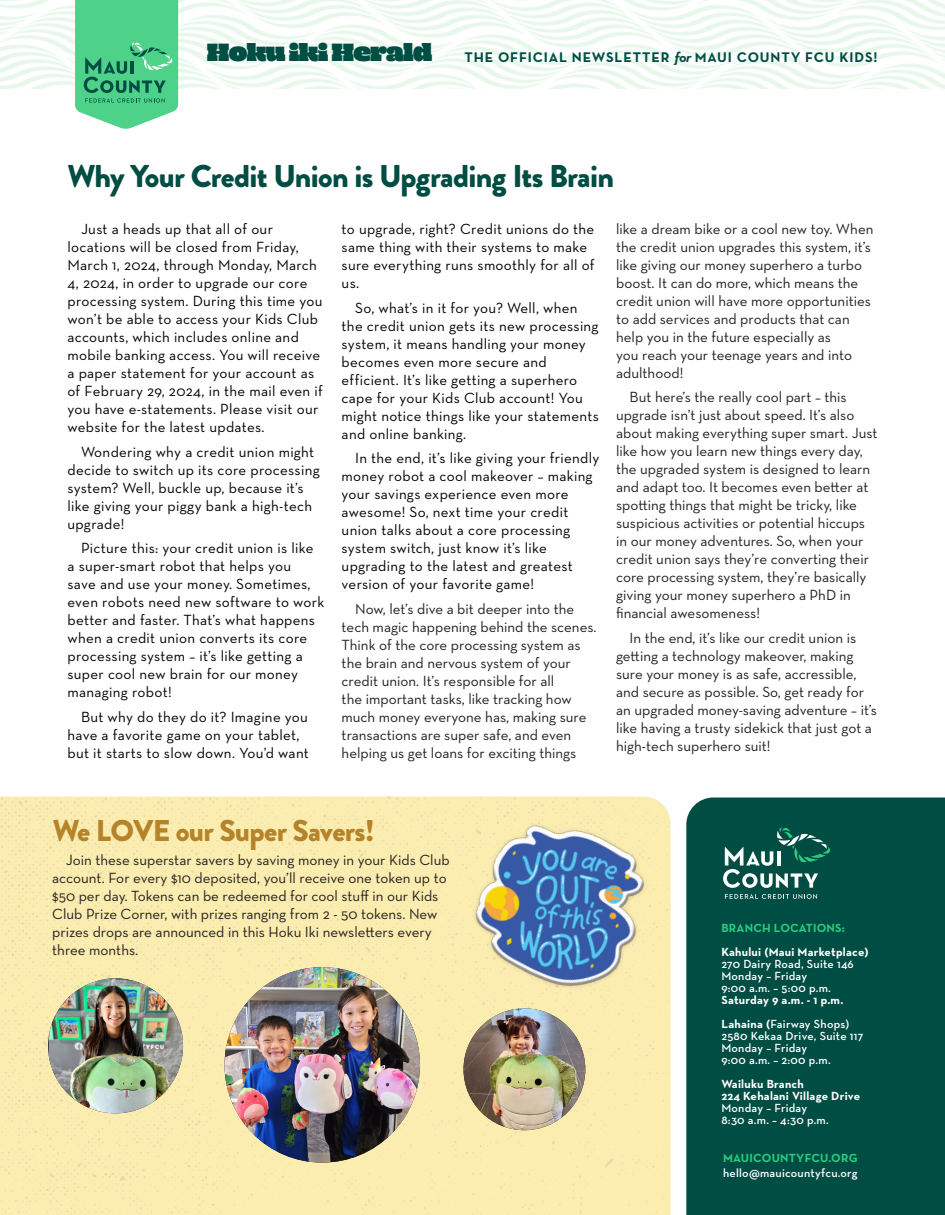
<style>
.page{position:relative;width:945px;height:1215px;background:#fff}
.page>*{position:absolute;margin:0;border:0;box-sizing:border-box;transform-origin:0 0}
.t1{font:900 31.5px "Brandon Grotesque";letter-spacing:-.02em;color:#004d43}
.t2{font:900 30px "Brandon Grotesque";letter-spacing:-.02em;color:#b58329}
.t3{font:25.5px "Mighty Slab One";letter-spacing:-.03em;color:#004d43}
.t4{font:15px/18px "Neutraface Text";color:#231f20}
.t5{font:15px/18px "Neutraface Text";letter-spacing:.02em;color:#000}
.t6{font:700 14.25px "Neutraface Text";letter-spacing:.06em;color:#004d43}
.t7{font:700 12px/12px "Neutraface Text";letter-spacing:.02em;color:#fff}
.t8{font:600 12px/12px "Neutraface Text";letter-spacing:.02em;color:#fff}
.t9{font:700 12px "Neutraface Text";letter-spacing:.02em;color:#28cd7e}
.s1{font-style:italic}
.s2{font-weight:600}
.s3{font-weight:700}
</style>
<div class="page">
<div style="left:686px;top:798px;width:259px;height:417px;background:#004d43"></div>
<div style="left:0;top:796px;width:670px;height:419px;background:#fbedaf"></div>
<img style="left:49px;top:978px;width:134px;height:135px">
<img style="left:225px;top:967px;width:195px;height:196px;border-radius:98px">
<img style="left:460px;top:813px;width:198px;height:194px">
<img style="left:464px;top:1008px;width:121px;height:122px;border-radius:61px">
<img style="left:0;top:0;width:945px;height:88px">
<svg style="left:75px;top:0;width:103px;height:129px"></svg>
<svg style="left:723px;top:827px;width:107px;height:61px"></svg>
<svg style="left:725px;top:894px;width:92px;height:5px"></svg>
<p class="t3" style="left:207px;top:33px;width:227px">Hoku iki Herald</p>
<p class="t6" style="left:465px;top:48px;width:414px">THE OFFICIAL NEWSLETTER <span class="s1">for</span> MAUI COUNTY FCU KIDS!</p>
<p class="t1" style="left:68px;top:154px;width:548px">Why Your Credit Union is Upgrading Its Brain</p>
<p class="t5" style="left:68px;top:220px;width:257px;text-indent:14px">Just a heads up that all of our locations will be closed from Friday, March 1, 2024, through Monday, March 4, 2024, in order to upgrade our core processing system. During this time you won’t be able to access your Kids Club accounts, which includes online and mobile banking access. You will receive a paper statement for your account as of February 29, 2024, in the mail even if you have e-statements. Please visit our website for the latest updates.</p>
<p class="t5" style="left:68px;top:442px;width:254px;text-indent:14px">Wondering why a credit union might decide to switch up its core processing system? Well, buckle up, because it’s like giving your piggy bank a high-tech upgrade!</p>
<p class="t5" style="left:68px;top:539px;width:259px;text-indent:14px">Picture this: your credit union is like<br>a super-smart robot that helps you<br>save and use your money. Sometimes, even robots need new software to work better and faster. That’s what happens when a credit union converts its core processing system – it’s like getting a super cool new brain for our money managing robot!</p>
<p class="t5" style="left:68px;top:708px;width:243px;text-indent:14px">But why do they do it? Imagine you have a favorite game on your tablet, but it starts to slow down. You’d want</p>
<p class="t5" style="left:342px;top:220px;width:255px">to upgrade, right? Credit unions do the same thing with their systems to make sure everything runs smoothly for all of us.</p>
<p class="t5" style="left:342px;top:298px;width:259px;text-indent:14px">So, what’s in it for you? Well, when the credit union gets its new processing system, it means handling your money becomes even more secure and efficient. It’s like getting a superhero cape for your Kids Club account! You might notice things like your statements and online banking.</p>
<p class="t5" style="left:342px;top:449px;width:259px;text-indent:14px">In the end, it’s like giving your friendly money robot a cool makeover – making your savings experience even more awesome! So, next time your credit union talks about a core processing system switch, just know it’s like upgrading to the latest and greatest version of your favorite game!</p>
<p class="t4" style="left:342px;top:600px;width:256px;text-indent:14px">Now, let’s dive a bit deeper into the tech magic happening behind the scenes.<br>Think of the core processing system as the brain and nervous system of your credit union. It’s responsible for all<br>the important tasks, like tracking how much money everyone has, making sure transactions are super safe, and even helping us get loans for exciting things</p>
<p class="t4" style="left:616px;top:219px;width:259px">like a dream bike or a cool new toy. When the credit union upgrades this system, it’s like giving our money superhero a turbo boost. It can do more, which means the credit union will have more opportunities to add services and products that can help you in the future especially as<br>you reach your teenage years and into adulthood!</p>
<p class="t4" style="left:616px;top:388px;width:263px;text-indent:14px">But here’s the really cool part – this upgrade isn’t just about speed. It’s also about making everything super smart. Just like how you learn new things every day, the upgraded system is designed to learn and adapt too. It becomes even better at spotting things that might be tricky, like suspicious activities or potential hiccups in our money adventures. So, when your credit union says they’re converting their core processing system, they’re basically giving your money superhero a PhD in financial awesomeness!</p>
<p class="t4" style="left:616px;top:629px;width:262px;text-indent:14px">In the end, it’s like our credit union is getting a technology makeover, making sure your money is as safe, accressible, and secure as possible. So, get ready for an upgraded money-saving adventure – it’s like having a trusty sidekick that just got a high-tech superhero suit!</p>
<p class="t2" style="left:53px;top:810px;width:323px">We LOVE our Super Savers!</p>
<p class="t4" style="left:52px;top:851px;width:399px;text-indent:14px">Join these superstar savers by saving money in your Kids Club account. For every $10 deposited, you’ll receive one token up to $50 per day. Tokens can be redeemed for cool stuff in our Kids Club Prize Corner, with prizes ranging from 2 - 50 tokens. New prizes drops are announced in this Hoku Iki newsletters every three months.</p>
<p class="t9" style="left:721px;top:920px;width:125px">BRANCH LOCATIONS:</p>
<p class="t7" style="left:721px;top:946px;width:149px">Kahului (Maui Marketplace)<br><span class="s2">270 Dairy Road, Suite 146</span></p>
<p class="t8" style="left:721px;top:970px;width:111px">Monday – Friday<br>9:00 a.m. – 5:00 p.m.</p>
<p class="t7" style="left:721px;top:994px;width:123px">Saturday 9 a.m. - 1 p.m.</p>
<p class="t8" style="left:721px;top:1018px;width:130px"><span class="s3">Lahaina (</span>Fairway Shops)</p>
<p class="t8" style="left:721px;top:1030px;width:144px">2580 Kekaa Drive, Suite 117<br>Monday – Friday<br>9:00 a.m. – 2:00 p.m.</p>
<p class="t7" style="left:721px;top:1078px;width:140px">Wailuku Branch<br>224 Kehalani Village Drive<br><span class="s2">Monday – Friday<br>8:30 a.m. – 4:30 p.m.</span></p>
<p class="t9" style="left:723px;top:1150px;width:136px">MAUICOUNTYFCU.ORG</p>
<p class="t8" style="left:723px;top:1167px;width:136px">hello@mauicountyfcu.org</p>
</div>
